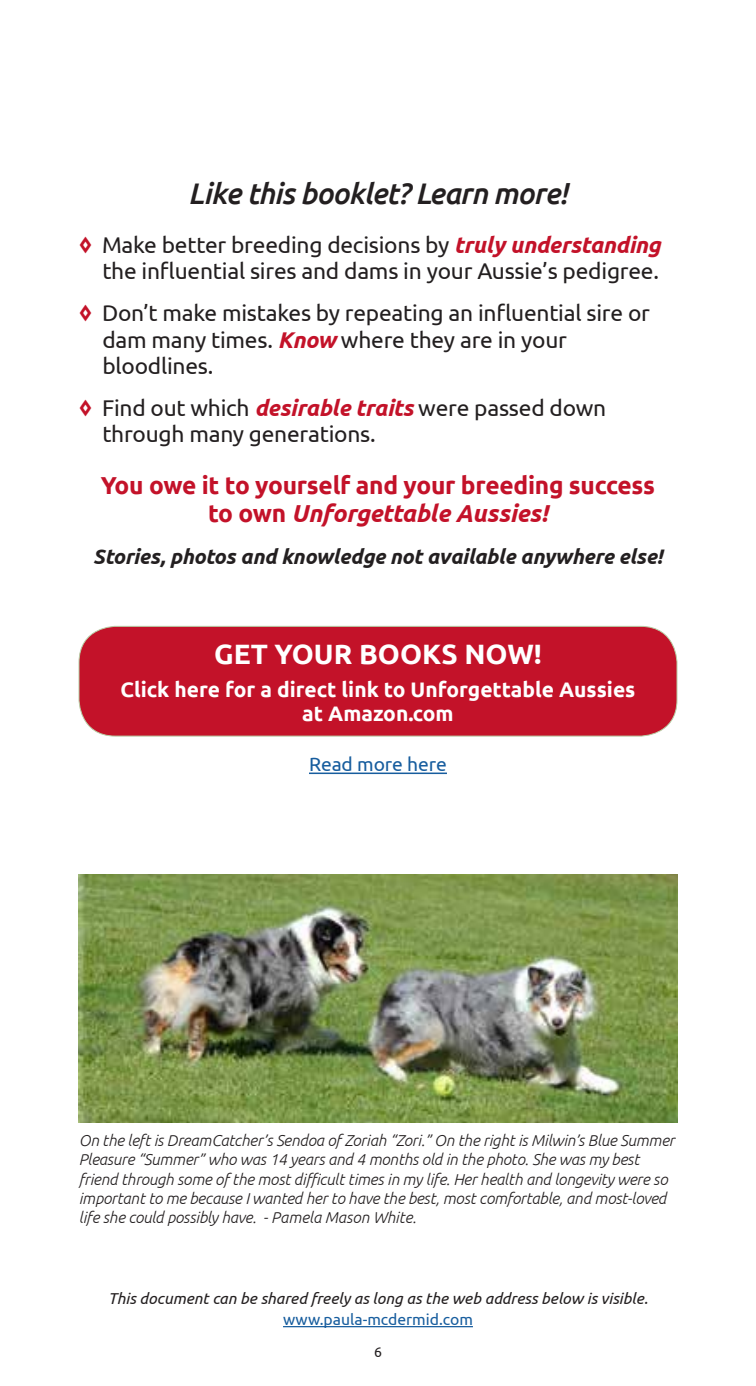
<style>
.page{position:relative;width:756px;height:1386px;background:#fff}
.page>*{position:absolute;margin:0;border:0;box-sizing:border-box;transform-origin:0 0}
.t1{font:italic 500 29.75px "Ubuntu";letter-spacing:-.025em;color:#231f20}
.t2{font:700 28px "Ubuntu";color:#fff}
.t3{font:700 24.5px/28px "Ubuntu";letter-spacing:-.01em;color:#c31229;text-align:center}
.t4{font:22.75px/26.2px "Ubuntu";letter-spacing:-.01em;color:#231f20}
.t5{font:700 21px/24.5px "Ubuntu";color:#fff;text-align:center}
.t6{font:italic 700 21px "Ubuntu";letter-spacing:-.01em;color:#231f20}
.t7{font:19.25px "Ubuntu";letter-spacing:-.005em;color:#175d9e}
.t8{font:italic 300 15.75px/19.2px "Ubuntu";letter-spacing:-.01em;color:#231f20}
.t9{font:italic 15.75px "Ubuntu";color:#231f20}
.t10{font:15.75px "Ubuntu";color:#175d9e}
.t11{font:14px "Ubuntu";color:#231f20}
.s1{font-weight:700;color:#c31229}
.s2{font-weight:700;font-style:italic;color:#c31229}
.s3{font-style:italic}
</style>
<div class="page">
<hr style="left:283px;top:1326px;width:190px;height:1px;background:#175d9e">
<img style="left:79px;top:874px;width:598px;height:248px">
<div style="left:79px;top:626px;width:598px;height:110px;background:#c31229;border-radius:36px"></div>
<div style="left:79px;top:626px;width:598px;height:110px;border:1px solid #b7cca4;border-radius:36px"></div>
<hr style="left:309px;top:773px;width:138px;height:1px;background:#175d9e">
<h1 class="t1" style="left:188px;top:175px;width:381px">Like this booklet? Learn more!</h1>
<h3 class="t4" style="left:79px;top:231px;width:583px;text-align:right"><span class="s1">◊</span> Make better breeding decisions by <span class="s2">truly understanding </span>the influential sires and dams in your Aussie’s pedigree.</h3>
<h3 class="t4" style="left:102px;top:300px;width:549px;text-indent:-24px"><span class="s1">◊</span> Don’t make mistakes by repeating an influential sire or dam many times. <span class="s2">Know</span> where they are in your bloodlines.</h3>
<h3 class="t4" style="left:102px;top:394px;width:505px;text-indent:-24px"><span class="s1">◊</span> Find out which <span class="s2">desirable traits</span> were passed down through many generations.</h3>
<h3 class="t3" style="left:101px;top:471px;width:556px">You owe it to yourself and your breeding success to own <span class="s3">Unforgettable Aussies!</span></h3>
<h3 class="t6" style="left:93px;top:544px;width:571px">Stories, photos and knowledge not available anywhere else!</h3>
<h2 class="t2" style="left:214px;top:637px;width:329px">GET YOUR BOOKS NOW!</h2>
<h3 class="t5" style="left:121px;top:677px;width:516px">Click here for a direct link to Unforgettable Aussies at Amazon.com</h3>
<p class="t7" style="left:309px;top:752px;width:139px">Read more here</p>
<p class="t8" style="left:79px;top:1131px;width:597px">On the left is DreamCatcher’s Sendoa of Zoriah “Zori.” On the right is Milwin’s Blue Summer Pleasure “Summer” who was 14 years and 4 months old in the photo. She was my best friend through some of the most difficult times in my life. Her health and longevity were so important to me because I wanted her to have the best, most comfortable, and most-loved life she could possibly have. - Pamela Mason White.</p>
<p class="t9" style="left:108px;top:1289px;width:541px">This document can be shared freely as long as the web address below is visible.</p>
<p class="t10" style="left:283px;top:1310px;width:191px">www.paula-mcdermid.com</p>
<p class="t11" style="left:374px;top:1344px;width:9px">6</p>
</div>
